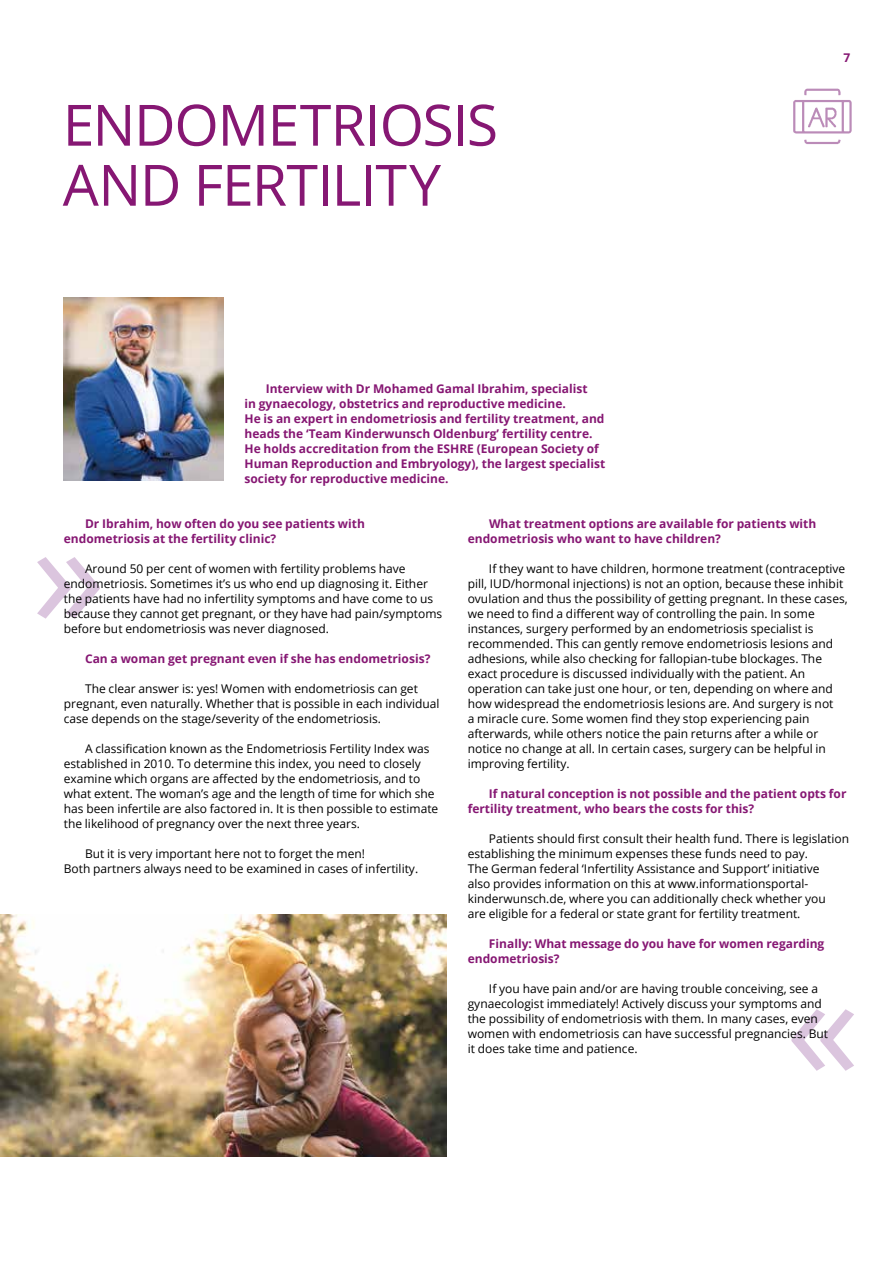
<style>
.page{position:relative;width:893px;height:1263px;background:#fff}
.page>*{position:absolute;margin:0;border:0;box-sizing:border-box;transform-origin:0 0}
.t1{font:150px "Open Sans";color:#dbc5de}
.t2{font:57px/60px "Open Sans";letter-spacing:-.02em;color:#861773}
.t3{font:12px/15px "Open Sans";color:#000}
.t4{font:700 12px/15px "Open Sans";color:#861773}
</style>
<div class="page">
<img style="left:64px;top:298px;width:159px;height:182px">
<img style="left:0;top:914px;width:446px;height:242px">
<img style="left:793px;top:88px;width:59px;height:56px">
<h2 class="t2" style="left:63px;top:94px;width:437px">ENDOMETRIOSIS<br>AND FERTILITY</h2>
<p class="t4" style="left:244px;top:381px;width:362px;text-indent:21px">Interview with Dr Mohamed Gamal Ibrahim, specialist<br>in gynaecology, obstetrics and reproductive medicine.<br>He is an expert in endometriosis and fertility treatment, and heads the ‘Team Kinderwunsch Oldenburg’ fertility centre.<br>He holds accreditation from the ESHRE (European Society of Human Reproduction and Embryology), the largest specialist society for reproductive medicine.</p>
<p class="t4" style="left:844px;top:50px;width:8px">7</p>
<p class="t4" style="left:64px;top:516px;width:303px;text-indent:21px">Dr Ibrahim, how often do you see patients with endometriosis at the fertility clinic?</p>
<p class="t3" style="left:64px;top:561px;width:380px;text-indent:21px">Around 50 per cent of women with fertility problems have endometriosis. Sometimes it’s us who end up diagnosing it. Either the patients have had no infertility symptoms and have come to us because they cannot get pregnant, or they have had pain/symptoms before but endometriosis was never diagnosed.</p>
<p class="t4" style="left:85px;top:651px;width:347px">Can a woman get pregnant even if she has endometriosis?</p>
<p class="t3" style="left:64px;top:681px;width:377px;text-indent:21px">The clear answer is: yes! Women with endometriosis can get pregnant, even naturally. Whether that is possible in each individual case depends on the stage/severity of the endometriosis.</p>
<p class="t3" style="left:64px;top:741px;width:376px;text-indent:21px">A classification known as the Endometriosis Fertility Index was established in 2010. To determine this index, you need to closely examine which organs are affected by the endometriosis, and to what extent. The woman’s age and the length of time for which she has been infertile are also factored in. It is then possible to estimate the likelihood of pregnancy over the next three years.</p>
<p class="t3" style="left:64px;top:846px;width:356px;text-indent:21px">But it is very important here not to forget the men!<br>Both partners always need to be examined in cases of infertility.</p>
<h1 class="t1" style="left:31px;top:470px;width:76px">»</h1>
<p class="t4" style="left:468px;top:516px;width:350px;text-indent:21px">What treatment options are available for patients with endometriosis who want to have children?</p>
<p class="t3" style="left:468px;top:561px;width:381px;text-indent:21px">If they want to have children, hormone treatment (contraceptive pill, IUD/hormonal injections) is not an option, because these inhibit ovulation and thus the possibility of getting pregnant. In these cases, we need to find a different way of controlling the pain. In some instances, surgery performed by an endometriosis specialist is recommended. This can gently remove endometriosis lesions and adhesions, while also checking for fallopian-tube blockages. The exact procedure is discussed individually with the patient. An operation can take just one hour, or ten, depending on where and how widespread the endometriosis lesions are. And surgery is not<br>a miracle cure. Some women find they stop experiencing pain afterwards, while others notice the pain returns after a while or notice no change at all. In certain cases, surgery can be helpful in improving fertility.</p>
<p class="t4" style="left:468px;top:786px;width:380px;text-indent:21px">If natural conception is not possible and the patient opts for fertility treatment, who bears the costs for this?</p>
<p class="t3" style="left:468px;top:831px;width:383px;text-indent:21px">Patients should first consult their health fund. There is legislation establishing the minimum expenses these funds need to pay.<br>The German federal ‘Infertility Assistance and Support’ initiative<br>also provides information on this at www.informationsportal&shy;kinderwunsch.de, where you can additionally check whether you<br>are eligible for a federal or state grant for fertility treatment.</p>
<p class="t4" style="left:468px;top:936px;width:358px;text-indent:21px">Finally: What message do you have for women regarding endometriosis?</p>
<p class="t3" style="left:468px;top:981px;width:362px;text-indent:21px">If you have pain and/or are having trouble conceiving, see a gynaecologist immediately! Actively discuss your symptoms and the possibility of endometriosis with them. In many cases, even women with endometriosis can have successful pregnancies. But it does take time and patience.</p>
</div>
